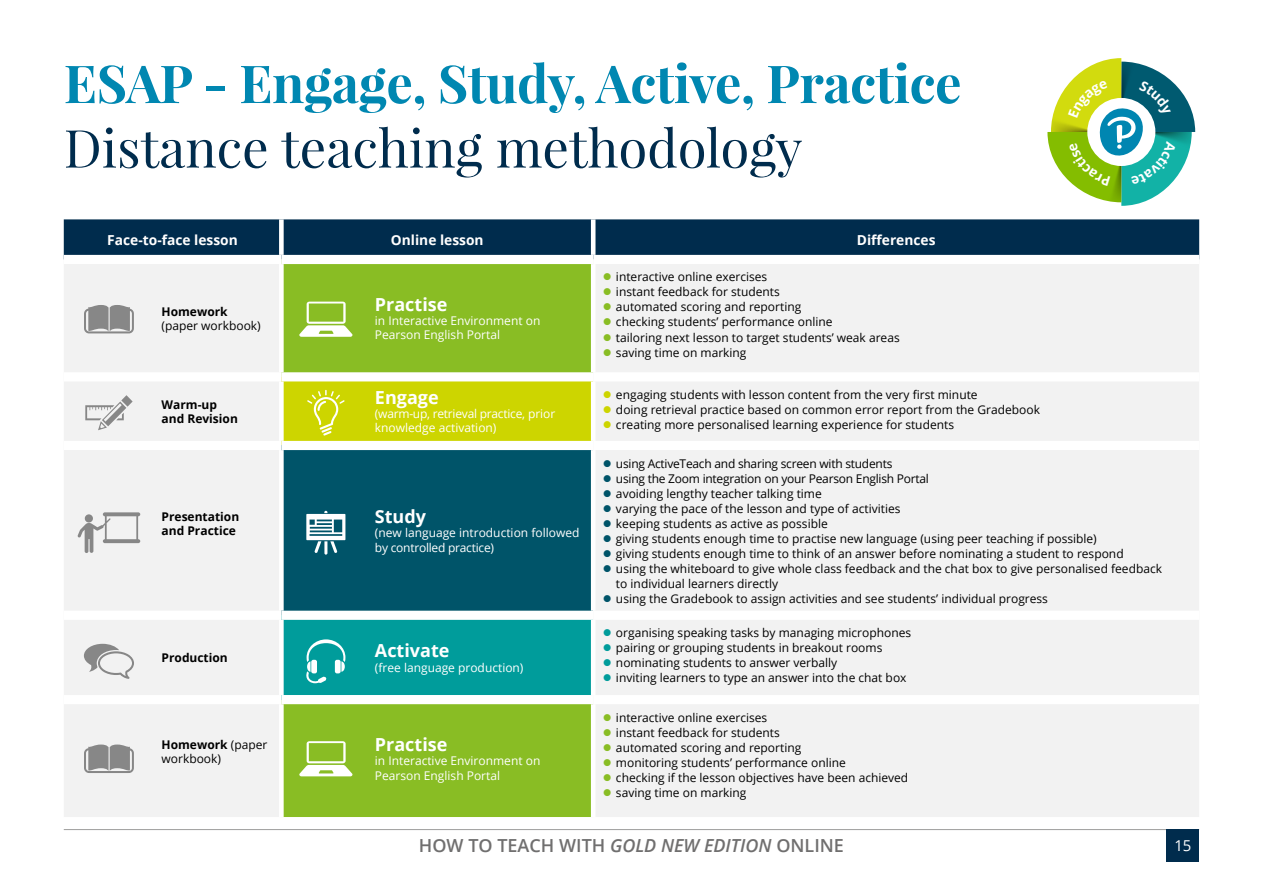
<style>
.page{position:relative;width:1263px;height:893px;background:#fff}
.page>*{position:absolute;margin:0;border:0;box-sizing:border-box;transform-origin:0 0}
.t1{font:700 52.5px "Playfair Display";letter-spacing:-.01em;color:#0087b1}
.t2{font:52.5px "Playfair Display";color:#002c4d}
.t3{font:700 18px "Open Sans";color:#fff}
.t4{font:600 18px "Open Sans";color:#706f6f}
.t5{font:15px "Open Sans";color:#fff}
.t6{font:700 13.8px "Open Sans";color:#fff}
.t7{font:12px/15px "Open Sans";color:#000}
.t8{font:12px/14.4px "Open Sans";color:#fff}
.t9{font:12px "Open Sans";letter-spacing:-.02em;color:#000}
.t10{font:700 12px/14.4px "Open Sans";color:#000}
.s1{font-weight:700}
.s2{color:#89bd24}
.s3{color:#cdd500}
.s4{color:#005469}
.s5{color:#009c9b}
.s6{font-style:italic}
</style>
<div class="page">
<hr style="left:64px;top:829px;width:1135px;height:1px;background:#9d9d9c">
<div style="left:64px;top:219px;width:1135px;height:36px;background:#002c4d"></div>
<div style="left:64px;top:264px;width:215px;height:553px;background:#f2f2f2"></div>
<div style="left:284px;top:264px;width:307px;height:553px;background:#89bd24"></div>
<div style="left:596px;top:264px;width:603px;height:553px;background:#f2f2f2"></div>
<div style="left:281px;top:377px;width:312px;height:68px;background:#cdd500"></div>
<div style="left:281px;top:445px;width:312px;height:170px;background:#005469"></div>
<div style="left:281px;top:615px;width:312px;height:85px;background:#009c9b"></div>
<div style="left:279px;top:219px;width:5px;height:36px;background:#fff"></div>
<hr style="left:591px;top:219px;width:4px;height:36px;background:#fff">
<div style="left:279px;top:381px;width:5px;height:60px;background:#fff"></div>
<hr style="left:591px;top:381px;width:4px;height:60px;background:#fff">
<div style="left:279px;top:450px;width:5px;height:161px;background:#fff"></div>
<hr style="left:591px;top:450px;width:4px;height:161px;background:#fff">
<div style="left:279px;top:620px;width:5px;height:75px;background:#fff"></div>
<hr style="left:591px;top:620px;width:4px;height:75px;background:#fff">
<div style="left:64px;top:372px;width:217px;height:9px;background:#fff"></div>
<div style="left:281px;top:372px;width:312px;height:9px;background:#fff"></div>
<div style="left:593px;top:372px;width:606px;height:9px;background:#fff"></div>
<div style="left:64px;top:441px;width:217px;height:9px;background:#fff"></div>
<div style="left:281px;top:441px;width:312px;height:9px;background:#fff"></div>
<div style="left:593px;top:441px;width:606px;height:9px;background:#fff"></div>
<div style="left:64px;top:611px;width:217px;height:9px;background:#fff"></div>
<div style="left:281px;top:611px;width:312px;height:9px;background:#fff"></div>
<div style="left:593px;top:611px;width:606px;height:9px;background:#fff"></div>
<div style="left:64px;top:695px;width:217px;height:9px;background:#fff"></div>
<div style="left:281px;top:695px;width:312px;height:9px;background:#fff"></div>
<div style="left:593px;top:695px;width:606px;height:9px;background:#fff"></div>
<svg style="left:299px;top:302px;width:54px;height:35px"></svg>
<svg style="left:299px;top:741px;width:54px;height:35px"></svg>
<svg style="left:77px;top:512px;width:63px;height:41px"></svg>
<div style="left:85px;top:514px;width:8px;height:8px;background:#878787;border-radius:50%"></div>
<svg style="left:84px;top:305px;width:50px;height:28px"></svg>
<svg style="left:84px;top:744px;width:50px;height:29px"></svg>
<svg style="left:307px;top:390px;width:38px;height:46px"></svg>
<svg style="left:84px;top:644px;width:50px;height:35px"></svg>
<svg style="left:306px;top:639px;width:39px;height:44px"></svg>
<svg style="left:85px;top:395px;width:48px;height:35px"></svg>
<svg style="left:306px;top:511px;width:39px;height:44px"></svg>
<div style="left:1167px;top:829px;width:32px;height:33px;background:#002c4d"></div>
<svg style="left:1047px;top:58px;width:148px;height:148px"></svg>
<h1 class="t1" style="left:64px;top:50px;width:899px">ESAP - Engage, Study, Active, Practice</h1>
<h1 class="t2" style="left:64px;top:115px;width:740px">Distance teaching methodology</h1>
<p class="t6" style="left:107px;top:230px;width:132px">Face-to-face lesson</p>
<p class="t6" style="left:391px;top:230px;width:94px">Online lesson</p>
<p class="t6" style="left:857px;top:230px;width:80px">Differences</p>
<p class="t10" style="left:162px;top:304px;width:68px">Homework</p>
<p class="t7" style="left:162px;top:318px;width:101px">(paper workbook)</p>
<p class="t10" style="left:162px;top:397px;width:78px">Warm-up and Revision</p>
<h2 class="t3" style="left:375px;top:291px;width:74px">Practise</h2>
<p class="t8" style="left:375px;top:313px;width:167px">in Interactive Environment on<br>Pearson English Portal</p>
<h2 class="t3" style="left:375px;top:384px;width:65px">Engage</h2>
<p class="t8" style="left:375px;top:406px;width:182px">(warm-up, retrieval practice, prior knowledge activation)</p>
<p class="t10" style="left:162px;top:509px;width:79px">Presentation and Practice</p>
<h2 class="t3" style="left:375px;top:504px;width:53px">Study</h2>
<p class="t8" style="left:375px;top:525px;width:206px">(new language introduction followed by controlled practice)</p>
<p class="t10" style="left:162px;top:650px;width:68px">Production</p>
<h2 class="t3" style="left:375px;top:638px;width:76px">Activate</h2>
<p class="t8" style="left:375px;top:660px;width:150px">(free language production)</p>
<p class="t7" style="left:162px;top:737px;width:107px;line-height:14.4px"><span class="s1">Homework</span> (paper workbook)</p>
<h2 class="t3" style="left:375px;top:731px;width:74px">Practise</h2>
<p class="t8" style="left:375px;top:753px;width:167px">in Interactive Environment on<br>Pearson English Portal</p>
<p class="t7" style="left:603px;top:269px;width:166px"><span class="s2">●</span> interactive online exercises</p>
<p class="t7" style="left:603px;top:284px;width:178px"><span class="s2">●</span> instant feedback for students</p>
<p class="t7" style="left:603px;top:299px;width:200px"><span class="s2">●</span> automated scoring and reporting</p>
<p class="t7" style="left:603px;top:314px;width:231px"><span class="s2">●</span> checking students’ performance online</p>
<p class="t7" style="left:603px;top:329px;width:298px"><span class="s2">●</span> tailoring next lesson to target students’ weak areas</p>
<p class="t7" style="left:603px;top:344px;width:145px"><span class="s2">●</span> saving time on marking</p>
<p class="t7" style="left:603px;top:387px;width:376px"><span class="s3">●</span> engaging students with lesson content from the very first minute</p>
<p class="t7" style="left:603px;top:402px;width:439px"><span class="s3">●</span> doing retrieval practice based on common error report from the Gradebook</p>
<p class="t7" style="left:603px;top:417px;width:353px"><span class="s3">●</span> creating more personalised learning experience for students</p>
<p class="t9" style="left:603px;top:455px;width:291px"><span class="s4">●</span> using ActiveTeach and sharing screen with students</p>
<p class="t9" style="left:603px;top:470px;width:327px"><span class="s4">●</span> using the Zoom integration on your Pearson English Portal</p>
<p class="t7" style="left:603px;top:485px;width:220px"><span class="s4">●</span> avoiding lengthy teacher talking time</p>
<p class="t7" style="left:603px;top:500px;width:299px"><span class="s4">●</span> varying the pace of the lesson and type of activities</p>
<p class="t7" style="left:603px;top:515px;width:226px"><span class="s4">●</span> keeping students as active as possible</p>
<p class="t7" style="left:603px;top:530px;width:495px"><span class="s4">●</span> giving students enough time to practise new language (using peer teaching if possible)</p>
<p class="t7" style="left:603px;top:545px;width:522px"><span class="s4">●</span> giving students enough time to think of an answer before nominating a student to respond</p>
<p class="t7" style="left:616px;top:560px;width:548px;text-indent:-13px"><span class="s4">●</span> using the whiteboard to give whole class feedback and the chat box to give personalised feedback to individual learners directly</p>
<p class="t7" style="left:603px;top:590px;width:446px"><span class="s4">●</span> using the Gradebook to assign activities and see students’ individual progress</p>
<p class="t7" style="left:603px;top:625px;width:310px"><span class="s5">●</span> organising speaking tasks by managing microphones</p>
<p class="t7" style="left:603px;top:640px;width:281px"><span class="s5">●</span> pairing or grouping students in breakout rooms</p>
<p class="t7" style="left:603px;top:655px;width:236px"><span class="s5">●</span> nominating students to answer verbally</p>
<p class="t7" style="left:603px;top:670px;width:305px"><span class="s5">●</span> inviting learners to type an answer into the chat box</p>
<p class="t7" style="left:603px;top:709px;width:166px"><span class="s2">●</span> interactive online exercises</p>
<p class="t7" style="left:603px;top:724px;width:178px"><span class="s2">●</span> instant feedback for students</p>
<p class="t7" style="left:603px;top:739px;width:200px"><span class="s2">●</span> automated scoring and reporting</p>
<p class="t7" style="left:603px;top:754px;width:244px"><span class="s2">●</span> monitoring students’ performance online</p>
<p class="t7" style="left:603px;top:769px;width:307px"><span class="s2">●</span> checking if the lesson objectives have been achieved</p>
<p class="t7" style="left:603px;top:784px;width:145px"><span class="s2">●</span> saving time on marking</p>
<h2 class="t4" style="left:419px;top:833px;width:426px">HOW TO TEACH WITH <span class="s6">GOLD NEW EDITION</span> ONLINE</h2>
<p class="t5" style="left:1174px;top:835px;width:19px">15</p>
</div>
